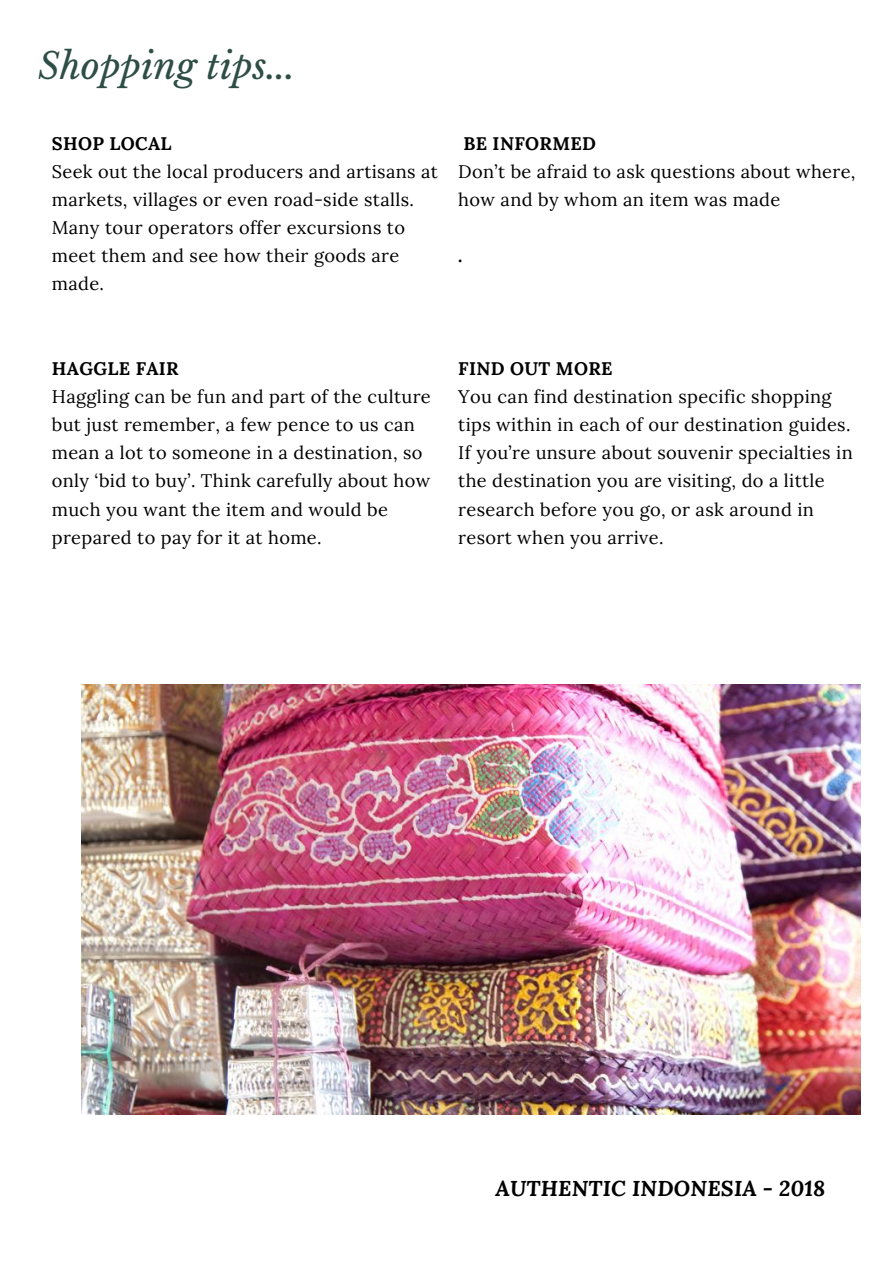
<style>
.page{position:relative;width:893px;height:1263px;background:#fff}
.page>*{position:absolute;margin:0;border:0;box-sizing:border-box;transform-origin:0 0}
.t1{font:italic 36.45px "Libre Baskerville";color:#2d4d45}
.t2{font:italic 700 21.45px "Lora";letter-spacing:.01em;color:#000}
.t3{font:18.15px/28.2px "Lora";letter-spacing:.02em;color:#000}
.t4{font:700 18.15px "Lora";letter-spacing:.02em;color:#000}
</style>
<div class="page">
<img style="left:81px;top:685px;width:779px;height:430px">
<h1 class="t1" style="left:38px;top:44px;width:259px">Shopping tips...</h1>
<p class="t4" style="left:52px;top:131px;width:121px">SHOP LOCAL</p>
<p class="t3" style="left:52px;top:157px;width:388px">Seek out the local producers and artisans at markets, villages or even road-side stalls.<br>Many tour operators offer excursions to meet them and see how their goods are made.</p>
<p class="t4" style="left:463px;top:131px;width:134px">BE INFORMED</p>
<p class="t3" style="left:458px;top:157px;width:399px">Don’t be afraid to ask questions about where, how and by whom an item was made</p>
<p class="t4" style="left:458px;top:244px;width:6px">.</p>
<p class="t4" style="left:52px;top:356px;width:128px">HAGGLE FAIR</p>
<p class="t3" style="left:52px;top:383px;width:380px">Haggling can be fun and part of the culture but just remember, a few pence to us can mean a lot to someone in a destination, so only ‘bid to buy’. Think carefully about how much you want the item and would be prepared to pay for it at home.</p>
<p class="t4" style="left:458px;top:356px;width:156px">FIND OUT MORE</p>
<p class="t3" style="left:458px;top:383px;width:396px">You can find destination specific shopping tips within in each of our destination guides.<br>If you’re unsure about souvenir specialties in the destination you are visiting, do a little research before you go, or ask around in resort when you arrive.</p>
<p class="t2" style="left:495px;top:1174px;width:331px">AUTHENTIC INDONESIA - 2018</p>
</div>
